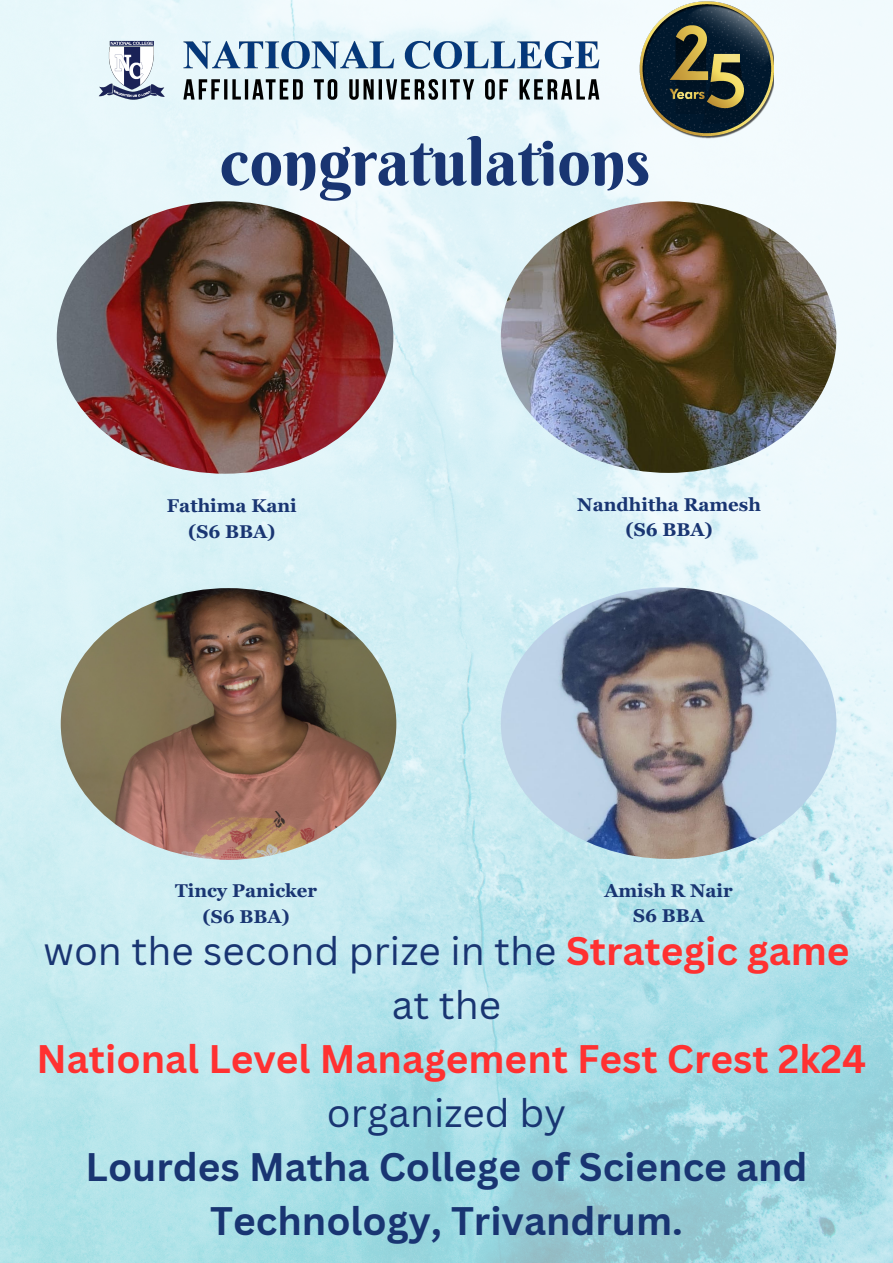
<style>
.page{position:relative;width:893px;height:1263px;background:#fff}
.page>*{position:absolute;margin:0;border:0;box-sizing:border-box;transform-origin:0 0}
.t1{font:64.95px "Berkshire Swash";color:#193572}
.t2{font:700 38.78px/54px "Canva Sans";color:#193572;text-align:center}
.t3{font:700 18.52px "Georgia Pro";color:#193572}
.s1{font-weight:400}
.s2{color:#ff3131}
</style>
<div class="page">
<img style="left:0;top:0;width:893px;height:1263px">
<img style="left:96px;top:0;width:677px;height:144px">
<img style="left:501px;top:201px;width:335px;height:272px;border-radius:50%">
<img style="left:61px;top:588px;width:335px;height:272px;border-radius:50%">
<img style="left:501px;top:587px;width:335px;height:272px;border-radius:50%">
<img style="left:57px;top:201px;width:336px;height:273px;border-radius:50%">
<p class="t1" style="left:220px;top:122px;width:432px">congratulations</p>
<p class="t3" style="left:167px;top:495px;width:131px">Fathima Kani</p>
<p class="t3" style="left:188px;top:521px;width:89px">(S6 BBA)</p>
<p class="t3" style="left:175px;top:880px;width:143px">Tincy Panicker</p>
<p class="t3" style="left:202px;top:905px;width:89px">(S6 BBA)</p>
<p class="t3" style="left:577px;top:494px;width:185px">Nandhitha Ramesh</p>
<p class="t3" style="left:625px;top:519px;width:89px">(S6 BBA)</p>
<p class="t3" style="left:604px;top:880px;width:130px">Amish R Nair</p>
<p class="t3" style="left:633px;top:905px;width:72px">S6 BBA</p>
<h2 class="t2" style="left:37px;top:923px;width:831px"><span class="s1">won the second prize in the</span> <span class="s2">Strategic game </span><span class="s1">at the<br></span><span class="s2">National Level Management Fest Crest 2k24 </span><span class="s1">organized by<br></span>Lourdes Matha College of Science and<br>Technology, Trivandrum.</h2>
</div>
